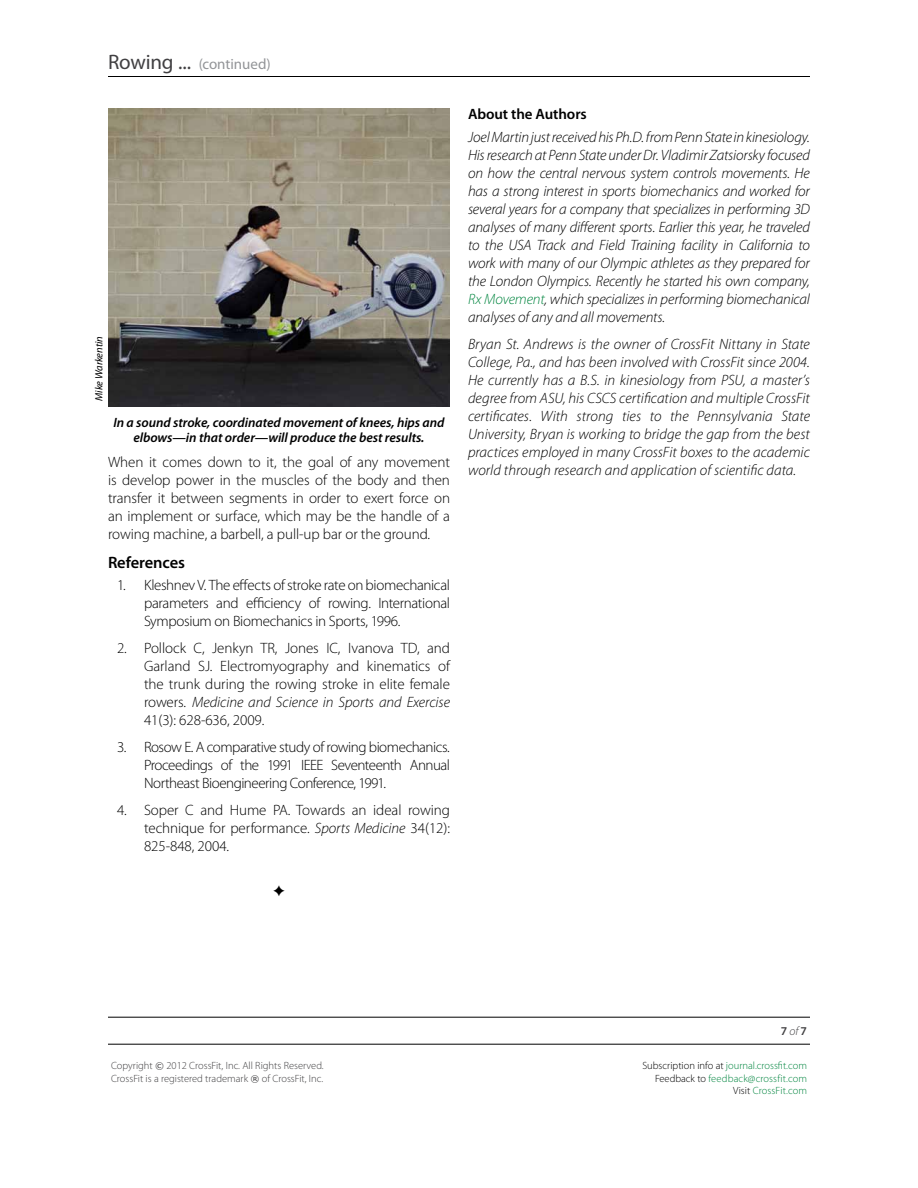
<style>
.page{position:relative;width:918px;height:1188px;background:#fff}
.page>*{position:absolute;margin:0;border:0;box-sizing:border-box;transform-origin:0 0}
.t1{font:600 16.5px "Myriad Pro";letter-spacing:-.005em;color:#000}
.t2{font:italic 300 15px/18px "Myriad Pro";letter-spacing:-.005em;color:#000;text-align:justify}
.t3{font:300 15px/18px "Myriad Pro";letter-spacing:-.005em;color:#000;text-align:justify}
.t4{font:15px "Myriad Pro";letter-spacing:-.005em;color:#939598}
.t5{font:600 15px "Myriad Pro";letter-spacing:-.005em;color:#000}
.t6{font:italic 600 13.5px/15px "Myriad Pro";letter-spacing:-.005em;color:#000;text-align:center}
.t7{font:600 12px "Myriad Pro";color:#414042}
.t8{font:300 10.5px/12.6px "Myriad Pro";color:#414042}
.t9{font:300 10.5px/12.6px "Myriad Pro";color:#00853f;text-align:right}
.t10{font:italic 10.5px "Myriad Pro";letter-spacing:-.005em;color:#000}
.s1{font-size:21px;color:#414042}
.s2{font-style:italic}
.s3{color:#00853f}
.s4{font-weight:300;font-style:italic}
.s5{font-family:"Verdana";font-weight:400;font-size:9px}
.s6{color:#000}
</style>
<div class="page">
<hr style="left:108px;top:76px;width:702px;height:1px;background:#000">
<hr style="left:108px;top:1017px;width:702px;height:1px;background:#000">
<hr style="left:108px;top:1044px;width:702px;height:1px;background:#000">
<img style="left:108px;top:108px;width:342px;height:299px">
<p class="t4" style="left:108px;top:56px;width:164px"><span class="s1">Rowing ...</span> (continued)</p>
<p class="t10" style="left:93px;top:401px;width:66px;rotate:-90deg">Mike Warkentin</p>
<p class="t6" style="left:113px;top:416px;width:333px">In a sound stroke, coordinated movement of knees, hips and elbows—in that order—will produce the best results.</p>
<p class="t3" style="left:108px;top:453px;width:344px">When it comes down to it, the goal of any movement is develop power in the muscles of the body and then transfer it between segments in order to exert force on an implement or surface, which may be the handle of a rowing machine, a barbell, a pull-up bar or the ground.</p>
<p class="t1" style="left:108px;top:553px;width:79px">References</p>
<p class="t3" style="left:144px;top:576px;width:308px;text-indent:-27px">1. Kleshnev V. The effects of stroke rate on biomechanical parameters and efficiency of rowing. International Symposium on Biomechanics in Sports, 1996.</p>
<p class="t3" style="left:144px;top:639px;width:308px;text-indent:-27px">2. Pollock C, Jenkyn TR, Jones IC, Ivanova TD, and Garland SJ. Electromyography and kinematics of the trunk during the rowing stroke in elite female rowers. <span class="s2">Medicine and Science in Sports and Exercise </span>41(3): 628-636, 2009.</p>
<p class="t3" style="left:144px;top:738px;width:307px;text-indent:-27px">3. Rosow E. A comparative study of rowing biomechanics.<br>Proceedings of the 1991 IEEE Seventeenth Annual Northeast Bioengineering Conference, 1991.</p>
<p class="t3" style="left:144px;top:801px;width:308px;text-indent:-27px">4. Soper C and Hume PA. Towards an ideal rowing technique for performance. <span class="s2">Sports Medicine</span> 34(12):<br>825-848, 2004.</p>
<p class="t5" style="left:468px;top:106px;width:120px">About the Authors</p>
<p class="t2" style="left:468px;top:128px;width:344px">Joel Martin just received his Ph.D. from Penn State in kinesiology.<br>His research at Penn State under Dr. Vladimir Zatsiorsky focused on how the central nervous system controls movements. He has a strong interest in sports biomechanics and worked for several years for a company that specializes in performing 3D analyses of many different sports. Earlier this year, he traveled to the USA Track and Field Training facility in California to work with many of our Olympic athletes as they prepared for the London Olympics. Recently he started his own company, <span class="s3">Rx Movement</span>, which specializes in performing biomechanical analyses of any and all movements.</p>
<p class="t2" style="left:468px;top:335px;width:344px">Bryan St. Andrews is the owner of CrossFit Nittany in State College, Pa., and has been involved with CrossFit since 2004.<br>He currently has a B.S. in kinesiology from PSU, a master’s degree from ASU, his CSCS certification and multiple CrossFit certificates. With strong ties to the Pennsylvania State University, Bryan is working to bridge the gap from the best practices employed in many CrossFit boxes to the academic world through research and application of scientific data.</p>
<p class="t7" style="left:781px;top:1024px;width:28px">7 <span class="s4">of</span> 7</p>
<p class="t8" style="left:111px;top:1060px;width:214px">Copyright <span class="s5">©</span> 2012 CrossFit, Inc. All Rights Reserved.<br>CrossFit is a registered trademark <span class="s5">®</span> of CrossFit, Inc.</p>
<p class="t9" style="left:642px;top:1060px;width:166px"><span class="s6">Subscription info at</span> journal.crossfit.com<br><span class="s6">Feedback to</span> feedback@crossfit.com<br><span class="s6">Visit</span> CrossFit.com</p>
</div>
